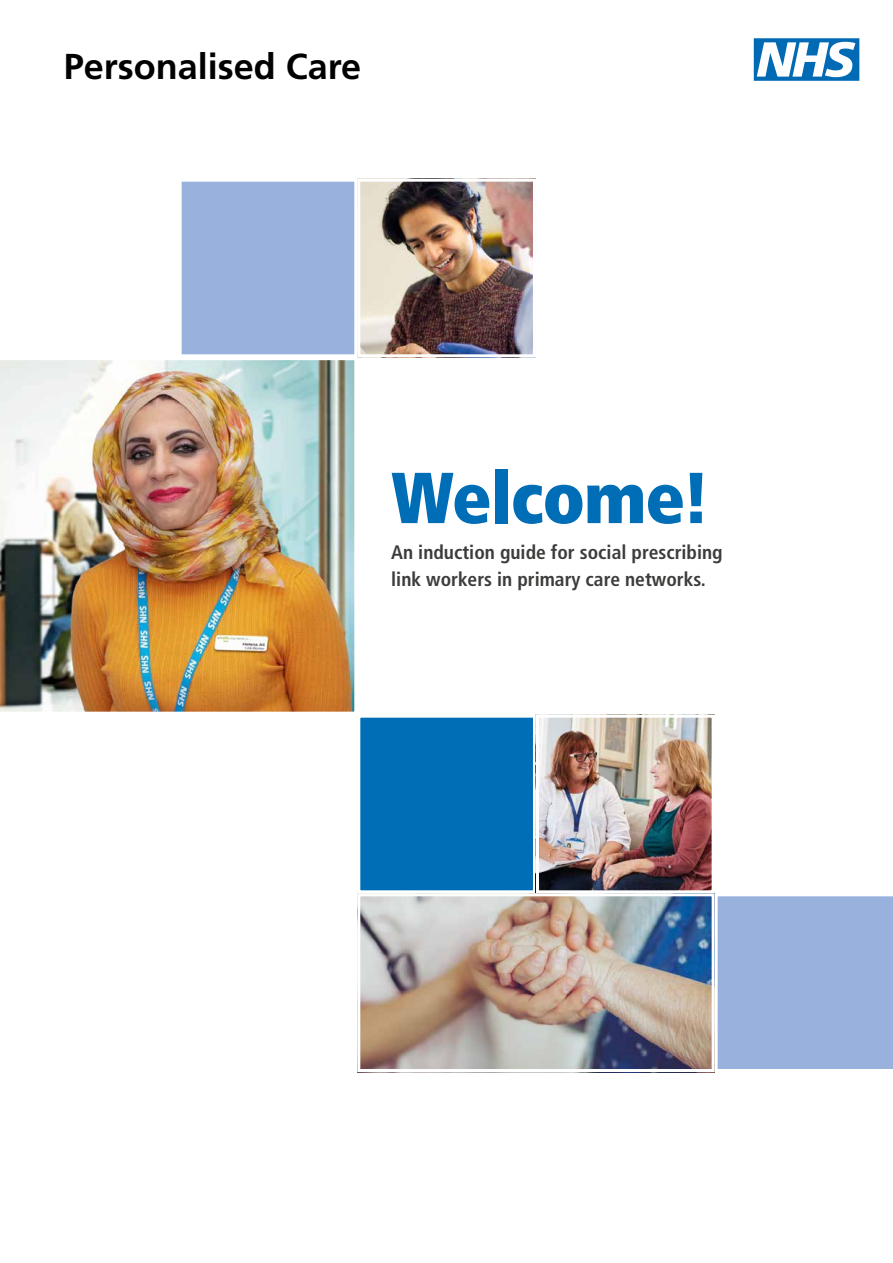
<style>
.page{position:relative;width:893px;height:1263px;background:#fff}
.page>*{position:absolute;margin:0;border:0;box-sizing:border-box;transform-origin:0 0}
.t1{font:900 condensed 72px "Frutiger LT Std";letter-spacing:-.02em;color:#006eb7}
.t2{font:700 36px "Frutiger LT Std";color:#000}
.t3{font:700 condensed 19.5px/27px "Frutiger LT Std";color:#3c3c3b}
</style>
<div class="page">
<div style="left:179px;top:179px;width:178px;height:178px;background:#98b1dd;border:3px solid #fff"></div>
<img style="left:361px;top:183px;width:171px;height:170px">
<div style="left:357px;top:179px;width:179px;height:178px;border:3px solid #fff"></div>
<div style="left:357px;top:715px;width:179px;height:178px;background:#006eb7;border:3px solid #fff"></div>
<img style="left:540px;top:719px;width:171px;height:170px">
<div style="left:536px;top:715px;width:179px;height:178px;border:3px solid #fff"></div>
<div style="left:717px;top:896px;width:176px;height:173px;background:#98b1dd"></div>
<img style="left:361px;top:897px;width:350px;height:171px">
<div style="left:357px;top:893px;width:358px;height:179px;border:3px solid #fff"></div>
<svg style="left:754px;top:38px;width:105px;height:43px"></svg>
<img style="left:0;top:360px;width:355px;height:352px">
<h2 class="t2" style="left:64px;top:45px;width:299px">Personalised Care</h2>
<h1 class="t1" style="left:391px;top:454px;width:320px">Welcome!</h1>
<p class="t3" style="left:391px;top:538px;width:333px">An induction guide for social prescribing link workers in primary care networks.</p>
</div>
